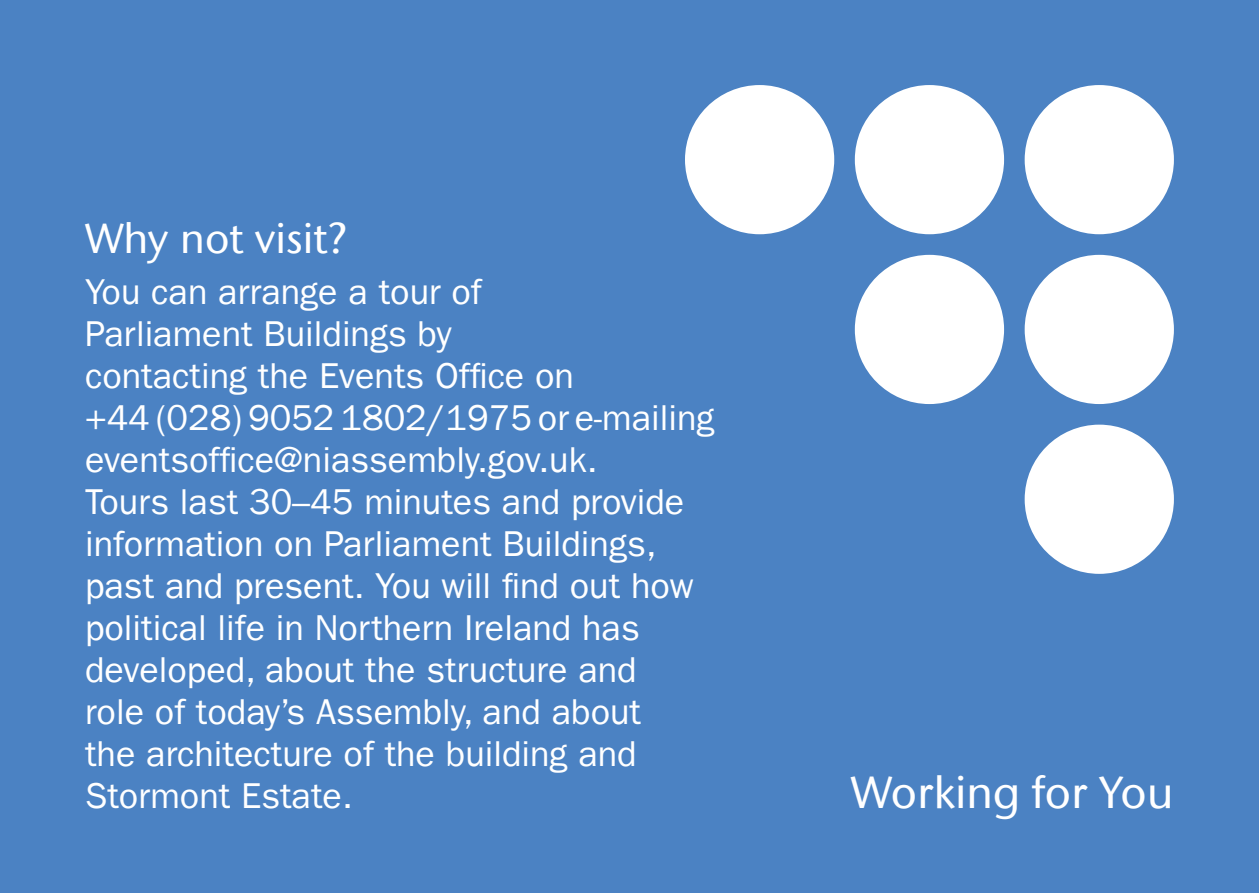
<style>
.page{position:relative;width:1259px;height:893px;background:#4b82c3}
.page>*{position:absolute;margin:0;border:0;box-sizing:border-box;transform-origin:0 0}
.t1{font:500 45px "ITC Stone Sans";color:#fff}
.t2{font:500 42px "ITC Stone Sans";color:#fff}
.t3{font:36px/42px "ITC Franklin Gothic";color:#fff}
</style>
<div class="page">
<div style="left:685px;top:85px;width:149px;height:149px;background:#fff;border-radius:50%"></div>
<div style="left:855px;top:85px;width:149px;height:149px;background:#fff;border-radius:50%"></div>
<div style="left:855px;top:255px;width:149px;height:149px;background:#fff;border-radius:50%"></div>
<div style="left:1024px;top:85px;width:150px;height:149px;background:#fff;border-radius:50%"></div>
<div style="left:1024px;top:255px;width:150px;height:149px;background:#fff;border-radius:50%"></div>
<div style="left:1024px;top:425px;width:150px;height:149px;background:#fff;border-radius:50%"></div>
<p class="t2" style="left:85px;top:213px;width:263px">Why not visit?</p>
<p class="t3" style="left:85px;top:271px;width:631px">You can arrange a tour of<br>Parliament Buildings by<br>contacting the Events Office on<br>+44 (028) 9052 1802/1975 or e-mailing eventsoffice@niassembly.gov.uk.<br>Tours last 30–45 minutes and provide information on Parliament Buildings, past and present. You will find out how political life in Northern Ireland has developed, about the structure and<br>role of today’s Assembly, and about<br>the architecture of the building and Stormont Estate.</p>
<p class="t1" style="left:851px;top:765px;width:325px">Working for You</p>
</div>
